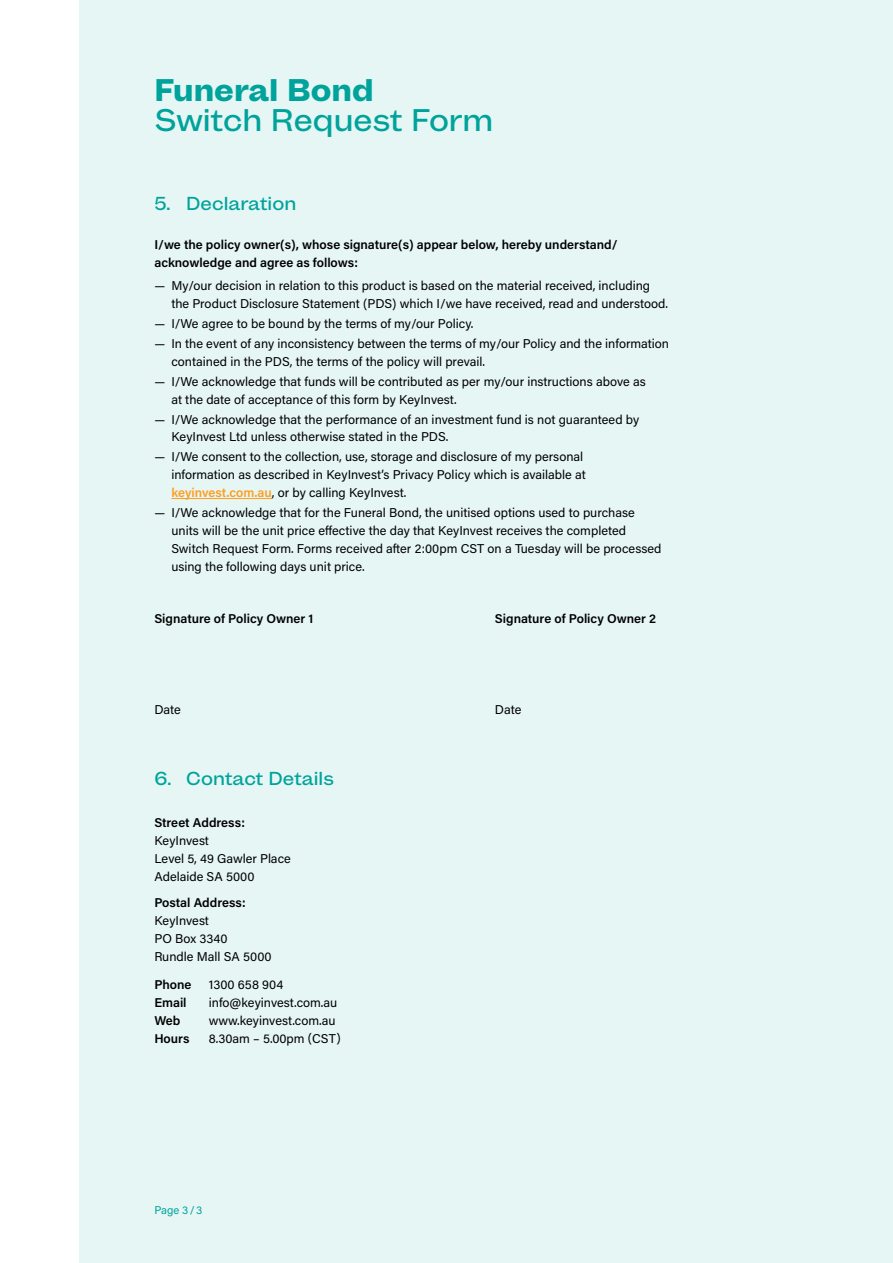
<style>
.page{position:relative;width:893px;height:1263px;background:#fff}
.page>*{position:absolute;margin:0;border:0;box-sizing:border-box;transform-origin:0 0}
.t1{font:500 30px "Mint Grotesk V1.1";color:#00a39b}
.t2{font:800 30px "Mint Grotesk V1.1";color:#00a39b}
.t3{font:500 18px "Mint Grotesk V1.1";color:#00a39b}
.t4{font:12.75px/17.9px "Acumin Pro";color:#000}
.t5{font:600 12.75px/17.9px "Acumin Pro";color:#000}
.t6{font:11.25px "Acumin Pro";color:#00a39b}
.s1{font-weight:600;color:#ff9e1b}
</style>
<div class="page">
<div style="left:79px;top:0;width:814px;height:1263px;background:#e6f6f5"></div>
<hr style="left:171px;top:498px;width:101px;height:1px;background:#ff9e1b">
<h1 class="t2" style="left:154px;top:71px;width:221px">Funeral Bond</h1>
<h1 class="t1" style="left:154px;top:101px;width:340px">Switch Request Form</h1>
<h2 class="t3" style="left:154px;top:192px;width:143px">5. Declaration</h2>
<p class="t5" style="left:154px;top:235px;width:465px">I/we the policy owner(s), whose signature(s) appear below, hereby understand/ acknowledge and agree as follows:</p>
<p class="t4" style="left:171px;top:276px;width:498px;text-indent:-17px">— My/our decision in relation to this product is based on the material received, including the Product Disclosure Statement (PDS) which I/we have received, read and understood.</p>
<p class="t4" style="left:154px;top:314px;width:320px">— I/We agree to be bound by the terms of my/our Policy.</p>
<p class="t4" style="left:171px;top:334px;width:499px;text-indent:-17px">— In the event of any inconsistency between the terms of my/our Policy and the information contained in the PDS, the terms of the policy will prevail.</p>
<p class="t4" style="left:171px;top:372px;width:476px;text-indent:-17px">— I/We acknowledge that funds will be contributed as per my/our instructions above as at the date of acceptance of this form by KeyInvest.</p>
<p class="t4" style="left:171px;top:410px;width:469px;text-indent:-17px">— I/We acknowledge that the performance of an investment fund is not guaranteed by<br>KeyInvest Ltd unless otherwise stated in the PDS.</p>
<p class="t4" style="left:171px;top:447px;width:416px;text-indent:-17px">— I/We consent to the collection, use, storage and disclosure of my personal information as described in KeyInvest’s Privacy Policy which is available at <span class="s1">keyinvest.com.au</span>, or by calling KeyInvest.</p>
<p class="t4" style="left:171px;top:503px;width:492px;text-indent:-17px">— I/We acknowledge that for the Funeral Bond, the unitised options used to purchase units will be the unit price effective the day that KeyInvest receives the completed Switch Request Form. Forms received after 2:00pm CST on a Tuesday will be processed using the following days unit price.</p>
<p class="t5" style="left:154px;top:609px;width:161px">Signature of Policy Owner 1</p>
<p class="t5" style="left:495px;top:609px;width:163px">Signature of Policy Owner 2</p>
<p class="t4" style="left:154px;top:700px;width:28px">Date</p>
<p class="t4" style="left:495px;top:700px;width:28px">Date</p>
<h2 class="t3" style="left:154px;top:767px;width:181px">6. Contact Details</h2>
<p class="t5" style="left:154px;top:813px;width:92px">Street Address:</p>
<p class="t4" style="left:154px;top:831px;width:138px">KeyInvest<br>Level 5, 49 Gawler Place<br>Adelaide SA 5000</p>
<p class="t5" style="left:154px;top:893px;width:93px">Postal Address:</p>
<p class="t4" style="left:154px;top:911px;width:119px">KeyInvest<br>PO Box 3340<br>Rundle Mall SA 5000</p>
<p class="t5" style="left:154px;top:975px;width:39px">Phone</p>
<p class="t4" style="left:209px;top:975px;width:76px">1300 658 904</p>
<p class="t5" style="left:154px;top:993px;width:34px">Email</p>
<p class="t4" style="left:209px;top:993px;width:130px">info@keyinvest.com.au</p>
<p class="t5" style="left:154px;top:1011px;width:28px">Web</p>
<p class="t4" style="left:209px;top:1011px;width:128px">www.keyinvest.com.au</p>
<p class="t5" style="left:154px;top:1029px;width:37px">Hours</p>
<p class="t4" style="left:209px;top:1029px;width:133px">8.30am – 5.00pm (CST)</p>
<p class="t6" style="left:154px;top:1202px;width:50px">Page 3/3</p>
</div>
